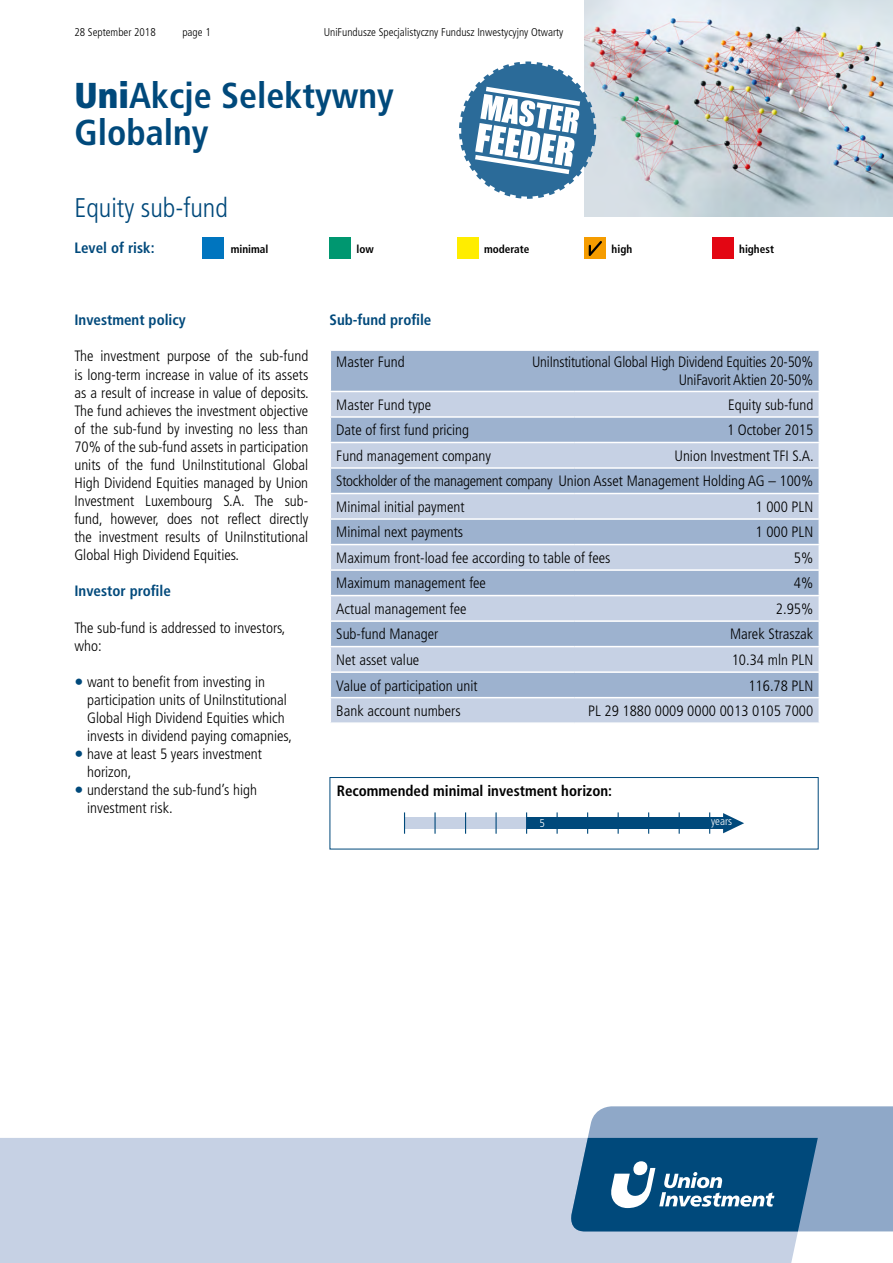
<style>
.page{position:relative;width:893px;height:1263px;background:#fff}
.page>*{position:absolute;margin:0;border:0;box-sizing:border-box;transform-origin:0 0}
.t1{font:700 condensed 36px/36.2px "Frutiger LT Pro";color:#00497b}
.t2{font:300 condensed 27px "Frutiger LT Pro";color:#00497b}
._04_Copy_10_pt{font:300 condensed 15px/18px "Frutiger LT Pro";color:#000;text-align:justify}
._04a_Body_copy_listi{font:300 condensed 15px/18px "Frutiger LT Pro";color:#000}
._04_Copy_10_pt-2{font:300 condensed 15px "Frutiger LT Pro";letter-spacing:-.02em;color:#000}
._03_Subhead_10_pt{font:700 condensed 15px "Frutiger LT Pro";color:#00497b}
._04_Copy_10_pt-3{font:700 condensed 15px "Frutiger LT Pro";color:#000}
._07_Issue_details__p{font:300 condensed 11.25px "Frutiger LT Pro";color:#000}
._03_Subhead_10_pt-2{font:700 condensed 11.25px "Frutiger LT Pro";color:#000}
._07_Issue_details__p-2{font:300 condensed 11.25px "Frutiger LT Pro";color:#fff}
.s1{font-weight:900}
.s2{font-size:18px;color:#00497b}
</style>
<div class="page">
<img style="left:585px;top:0;width:308px;height:217px">
<div style="left:0;top:1138px;width:818px;height:125px;background:#c6d1e4"></div>
<svg style="left:568px;top:1106px;width:325px;height:125px;background:#5583a8"></svg>
<svg style="left:459px;top:61px;width:137px;height:138px"></svg>
<div style="left:202px;top:238px;width:21px;height:21px;background:#0075bf"></div>
<div style="left:330px;top:238px;width:21px;height:21px;background:#009770"></div>
<div style="left:457px;top:238px;width:21px;height:21px;background:#ffed00"></div>
<div style="left:585px;top:238px;width:21px;height:21px;background:#f59c00"></div>
<svg style="left:589px;top:241px;width:13px;height:15px"></svg>
<div style="left:712px;top:238px;width:21px;height:21px;background:#e30613"></div>
<div style="left:330px;top:777px;width:489px;height:72px;border:1px solid #00497b"></div>
<div style="left:331px;top:351px;width:488px;height:40px;background:#9db2cf"></div>
<svg style="left:331px;top:392px;width:488px;height:330px;background:#b3c3da"></svg>
<hr style="left:330px;top:416px;width:245px;height:2px;background:#fff">
<hr style="left:575px;top:416px;width:245px;height:2px;background:#fff">
<hr style="left:330px;top:442px;width:245px;height:1px;background:#fff">
<hr style="left:575px;top:442px;width:245px;height:1px;background:#fff">
<hr style="left:330px;top:467px;width:245px;height:2px;background:#fff">
<hr style="left:575px;top:467px;width:245px;height:2px;background:#fff">
<hr style="left:330px;top:493px;width:245px;height:1px;background:#fff">
<hr style="left:575px;top:493px;width:245px;height:1px;background:#fff">
<hr style="left:330px;top:518px;width:245px;height:2px;background:#fff">
<hr style="left:575px;top:518px;width:245px;height:2px;background:#fff">
<hr style="left:330px;top:544px;width:245px;height:1px;background:#fff">
<hr style="left:575px;top:544px;width:245px;height:1px;background:#fff">
<hr style="left:330px;top:569px;width:245px;height:2px;background:#fff">
<hr style="left:575px;top:569px;width:245px;height:2px;background:#fff">
<hr style="left:330px;top:595px;width:245px;height:1px;background:#fff">
<hr style="left:575px;top:595px;width:245px;height:1px;background:#fff">
<hr style="left:330px;top:620px;width:245px;height:2px;background:#fff">
<hr style="left:575px;top:620px;width:245px;height:2px;background:#fff">
<hr style="left:330px;top:646px;width:245px;height:1px;background:#fff">
<hr style="left:575px;top:646px;width:245px;height:1px;background:#fff">
<hr style="left:330px;top:671px;width:245px;height:2px;background:#fff">
<hr style="left:575px;top:671px;width:245px;height:2px;background:#fff">
<hr style="left:330px;top:697px;width:245px;height:1px;background:#fff">
<hr style="left:575px;top:697px;width:245px;height:1px;background:#fff">
<div style="left:404px;top:817px;width:320px;height:12px;background:#00497b"></div>
<div style="left:404px;top:817px;width:123px;height:12px;background:#c6d1e4"></div>
<svg style="left:723px;top:813px;width:21px;height:20px"></svg>
<svg style="left:404px;top:812px;width:1px;height:22px"></svg>
<hr style="left:434px;top:812px;width:2px;height:22px;background:#00497b">
<svg style="left:465px;top:812px;width:1px;height:22px"></svg>
<hr style="left:495px;top:812px;width:2px;height:22px;background:#00497b">
<svg style="left:526px;top:812px;width:1px;height:22px"></svg>
<p class="_07_Issue_details__p" style="left:74px;top:26px;width:83px">28 September 2018</p>
<p class="_07_Issue_details__p" style="left:182px;top:26px;width:30px">page 1</p>
<p class="_07_Issue_details__p" style="left:324px;top:26px;width:241px">UniFundusze Specjalistyczny Fundusz Inwestycyjny Otwarty</p>
<h1 class="t1" style="left:74px;top:78px;width:321px"><span class="s1">Uni</span>Akcje Selektywny<br>Globalny</h1>
<h2 class="t2" style="left:74px;top:192px;width:155px">Equity sub-fund</h2>
<p class="_03_Subhead_10_pt" style="left:74px;top:239px;width:82px">Level of risk:</p>
<p class="_03_Subhead_10_pt-2" style="left:231px;top:242px;width:39px">minimal</p>
<p class="_03_Subhead_10_pt-2" style="left:356px;top:242px;width:19px">low</p>
<p class="_03_Subhead_10_pt-2" style="left:484px;top:242px;width:47px">moderate</p>
<p class="_03_Subhead_10_pt-2" style="left:612px;top:242px;width:22px">high</p>
<p class="_03_Subhead_10_pt-2" style="left:739px;top:242px;width:36px">highest</p>
<p class="_03_Subhead_10_pt" style="left:74px;top:311px;width:113px">Investment policy</p>
<p class="_04_Copy_10_pt" style="left:74px;top:347px;width:236px">The investment purpose of the sub-fund is long-term increase in value of its assets as a result of increase in value of deposits.<br>The fund achieves the investment objective of the sub-fund by investing no less than 70% of the sub-fund assets in participation units of the fund UniInstitutional Global High Dividend Equities managed by Union Investment Luxembourg S.A. The sub&shy;fund, however, does not reflect directly the investment results of UniInstitutional Global High Dividend Equities.</p>
<p class="_03_Subhead_10_pt" style="left:74px;top:582px;width:98px">Investor profile</p>
<p class="_04_Copy_10_pt" style="left:74px;top:618px;width:213px">The sub-fund is addressed to investors, who:</p>
<p class="_04a_Body_copy_listi" style="left:87px;top:673px;width:206px;text-indent:-13px"><span class="s2">•</span> want to benefit from investing in participation units of UniInstitutional Global High Dividend Equities which invests in dividend paying comapnies,</p>
<p class="_04a_Body_copy_listi" style="left:87px;top:745px;width:176px;text-indent:-13px"><span class="s2">•</span> have at least 5 years investment horizon,</p>
<p class="_04a_Body_copy_listi" style="left:87px;top:781px;width:171px;text-indent:-13px"><span class="s2">•</span> understand the sub-fund’s high investment risk.</p>
<p class="_03_Subhead_10_pt" style="left:330px;top:311px;width:103px">Sub-fund profile</p>
<p class="_04_Copy_10_pt" style="left:336px;top:353px;width:70px">Master Fund</p>
<p class="_04_Copy_10_pt" style="left:532px;top:353px;width:283px">UniInstitutional Global High Dividend Equities 20-50%</p>
<p class="_04_Copy_10_pt" style="left:679px;top:371px;width:136px">UniFavorit Aktien 20-50%</p>
<p class="_04_Copy_10_pt" style="left:336px;top:396px;width:96px">Master Fund type</p>
<p class="_04_Copy_10_pt" style="left:728px;top:396px;width:87px">Equity sub-fund</p>
<p class="_04_Copy_10_pt" style="left:336px;top:421px;width:134px">Date of first fund pricing</p>
<p class="_04_Copy_10_pt" style="left:727px;top:421px;width:88px">1 October 2015</p>
<p class="_04_Copy_10_pt" style="left:336px;top:447px;width:156px">Fund management company</p>
<p class="_04_Copy_10_pt" style="left:674px;top:447px;width:141px">Union Investment TFI S.A.</p>
<p class="_04_Copy_10_pt-2" style="left:336px;top:473px;width:478px">Stockholder of the management company Union Asset Management Holding AG – 100%</p>
<p class="_04_Copy_10_pt" style="left:336px;top:498px;width:130px">Minimal initial payment</p>
<p class="_04_Copy_10_pt" style="left:756px;top:498px;width:59px">1 000 PLN</p>
<p class="_04_Copy_10_pt" style="left:336px;top:523px;width:128px">Minimal next payments</p>
<p class="_04_Copy_10_pt" style="left:756px;top:523px;width:59px">1 000 PLN</p>
<p class="_04_Copy_10_pt" style="left:336px;top:549px;width:276px">Maximum front-load fee according to table of fees</p>
<p class="_04_Copy_10_pt" style="left:794px;top:549px;width:21px">5%</p>
<p class="_04_Copy_10_pt" style="left:336px;top:574px;width:151px">Maximum management fee</p>
<p class="_04_Copy_10_pt" style="left:794px;top:574px;width:21px">4%</p>
<p class="_04_Copy_10_pt" style="left:336px;top:600px;width:132px">Actual management fee</p>
<p class="_04_Copy_10_pt" style="left:776px;top:600px;width:39px">2.95%</p>
<p class="_04_Copy_10_pt" style="left:336px;top:625px;width:103px">Sub-fund Manager</p>
<p class="_04_Copy_10_pt" style="left:730px;top:625px;width:85px">Marek Straszak</p>
<p class="_04_Copy_10_pt" style="left:336px;top:651px;width:85px">Net asset value</p>
<p class="_04_Copy_10_pt" style="left:732px;top:651px;width:83px">10.34 mln PLN</p>
<p class="_04_Copy_10_pt" style="left:336px;top:676px;width:143px">Value of participation unit</p>
<p class="_04_Copy_10_pt" style="left:748px;top:676px;width:66px">116.78 PLN</p>
<p class="_04_Copy_10_pt" style="left:336px;top:702px;width:126px">Bank account numbers</p>
<p class="_04_Copy_10_pt" style="left:588px;top:702px;width:227px">PL 29 1880 0009 0000 0013 0105 7000</p>
<p class="_04_Copy_10_pt-3" style="left:337px;top:781px;width:277px">Recommended minimal investment horizon:</p>
<p class="_07_Issue_details__p-2" style="left:539px;top:817px;width:7px">5</p>
<p class="_07_Issue_details__p-2" style="left:711px;top:815px;width:23px">years</p>
</div>
